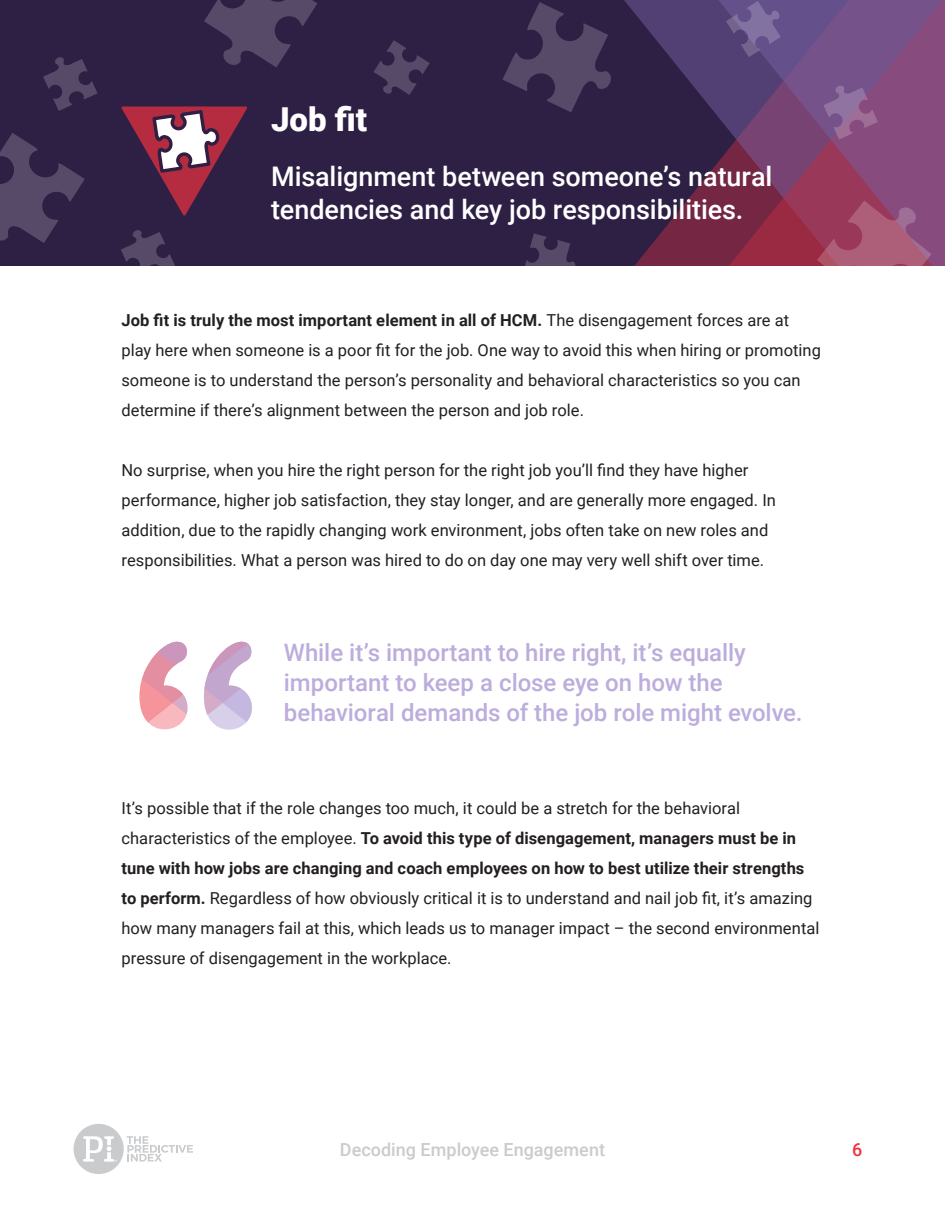
<style>
.page{position:relative;width:945px;height:1215px;background:#fff}
.page>*{position:absolute;margin:0;border:0;box-sizing:border-box;transform-origin:0 0}
.Header_2{font:900 33px "Roboto";color:#fff}
.Highlight{font:500 27px/33px "Roboto";letter-spacing:-.005em;color:#fff}
.t1{font:500 24px/30px "Roboto";color:#bcaddc}
.t2{font:500 18px "Roboto";color:#c9cbcc}
.t3{font:500 18px "Roboto";color:#ef3340}
.Body{font:16.5px/30px "Roboto";color:#231f20}
.s1{font-weight:700}
</style>
<div class="page">
<svg style="left:74px;top:1124px;width:119px;height:50px"></svg>
<div style="left:0;top:0;width:945px;height:266px;background:#2e1f44"></div>
<svg style="left:624px;top:0;width:94px;height:266px"></svg>
<svg style="left:718px;top:0;width:227px;height:266px;background:#7b4270"></svg>
<svg style="left:503px;top:2px;width:108px;height:110px"></svg>
<svg style="left:817px;top:201px;width:115px;height:65px;background:#a05071"></svg>
<svg style="left:0;top:133px;width:85px;height:110px"></svg>
<svg style="left:204px;top:0;width:113px;height:67px"></svg>
<svg style="left:374px;top:40px;width:56px;height:55px"></svg>
<svg style="left:121px;top:230px;width:54px;height:36px"></svg>
<svg style="left:43px;top:57px;width:54px;height:54px"></svg>
<svg style="left:823px;top:86px;width:55px;height:53px;background:#895d8e"></svg>
<svg style="left:525px;top:233px;width:51px;height:33px"></svg>
<svg style="left:726px;top:1px;width:55px;height:56px;background:#6b598d"></svg>
<svg style="left:139px;top:642px;width:113px;height:88px"></svg>
<svg style="left:121px;top:106px;width:126px;height:110px"></svg>
<p class="Header_2" style="left:271px;top:96px;width:98px">Job fit</p>
<p class="Highlight" style="left:271px;top:159px;width:503px">Misalignment between someone’s natural tendencies and key job responsibilities.</p>
<p class="Body" style="left:122px;top:304px;width:701px"><span class="s1">Job fit is truly the most important element in all of HCM.</span> The disengagement forces are at play here when someone is a poor fit for the job. One way to avoid this when hiring or promoting someone is to understand the person’s personality and behavioral characteristics so you can determine if there’s alignment between the person and job role.</p>
<p class="Body" style="left:122px;top:454px;width:656px">No surprise, when you hire the right person for the right job you’ll find they have higher performance, higher job satisfaction, they stay longer, and are generally more engaged. In addition, due to the rapidly changing work environment, jobs often take on new roles and responsibilities. What a person was hired to do on day one may very well shift over time.</p>
<p class="t1" style="left:284px;top:636px;width:520px">While it’s important to hire right, it’s equally important to keep a close eye on how the behavioral demands of the job role might evolve.</p>
<p class="Body" style="left:122px;top:793px;width:699px">It’s possible that if the role changes too much, it could be a stretch for the behavioral characteristics of the employee. <span class="s1">To avoid this type of disengagement, managers must be in tune with how jobs are changing and coach employees on how to best utilize their strengths to perform.</span> Regardless of how obviously critical it is to understand and nail job fit, it’s amazing how many managers fail at this, which leads us to manager impact – the second environmental pressure of disengagement in the workplace.</p>
<p class="t2" style="left:340px;top:1137px;width:267px">Decoding Employee Engagement</p>
<p class="t3" style="left:852px;top:1137px;width:12px">6</p>
</div>
